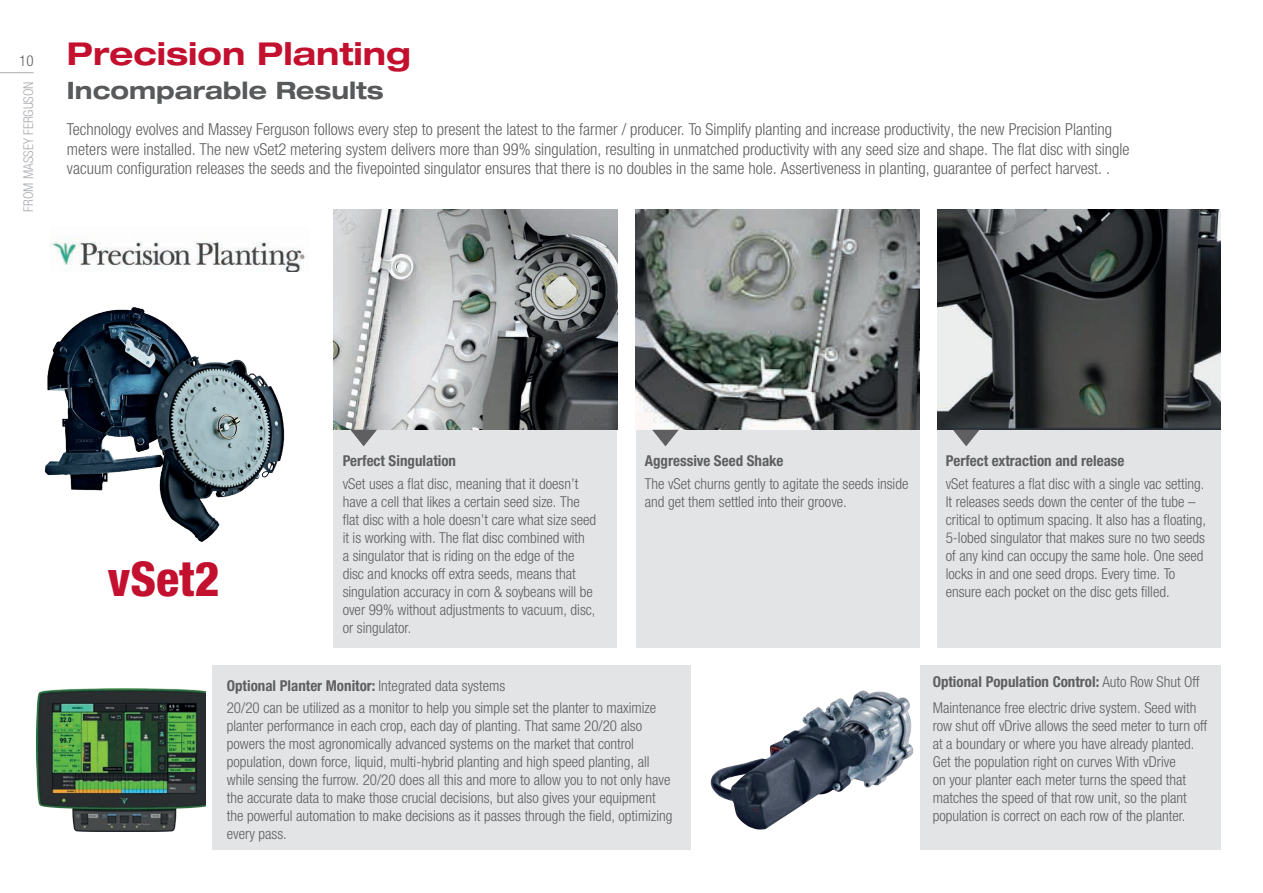
<style>
.page{position:relative;width:1263px;height:893px;background:#fff}
.page>*{position:absolute;margin:0;border:0;box-sizing:border-box;transform-origin:0 0}
.t1{font:800 condensed 48px "Helvetica Neue LTW1 G";color:#c3102f}
.t2{font:700 expanded 31.5px "Helvetica Neue LTW1 G";color:#c3102f}
.t3{font:700 expanded 24px "Helvetica Neue LTW1 G";color:#57595a}
.t4{font:300 condensed 16.5px/19.5px "Helvetica Neue LTW1 G";color:#5f5f62}
.t5{font:300 condensed 15px/18px "Helvetica Neue LTW1 G";color:#5f5f62}
.t6{font:700 condensed 15px "Helvetica Neue LTW1 G";color:#5f5f62}
.t7{font:300 condensed 13.5px "Helvetica Neue LTW1 G";color:#abacb0}
.s1{font-weight:300;font-stretch:condensed;font-size:15px;color:#5f5f62}
.s2{font-weight:300}
</style>
<div class="page">
<hr style="left:0;top:72px;width:34px;height:1px;background:#abacb0">
<div style="left:920px;top:665px;width:300px;height:185px;background:#e3e4e6"></div>
<div style="left:212px;top:665px;width:478px;height:185px;background:#e3e4e6"></div>
<img style="left:636px;top:209px;width:283px;height:221px">
<img style="left:334px;top:209px;width:283px;height:221px">
<img style="left:937px;top:209px;width:283px;height:221px">
<div style="left:937px;top:430px;width:283px;height:217px;background:#e3e4e6"></div>
<div style="left:636px;top:430px;width:283px;height:217px;background:#e3e4e6"></div>
<div style="left:334px;top:430px;width:283px;height:217px;background:#e3e4e6"></div>
<svg style="left:953px;top:430px;width:26px;height:16px"></svg>
<svg style="left:652px;top:430px;width:27px;height:16px"></svg>
<img style="left:710px;top:690px;width:204px;height:140px">
<img style="left:36px;top:688px;width:170px;height:143px">
<svg style="left:350px;top:430px;width:27px;height:16px"></svg>
<img style="left:44px;top:307px;width:241px;height:235px">
<img style="left:51px;top:237px;width:254px;height:34px">
<h2 class="t2" style="left:19px;top:33px;width:393px"><span class="s1">10</span> Precision Planting</h2>
<p class="t7" style="left:20px;top:212px;width:132px;rotate:-90deg">FROM MASSEY FERGUSON</p>
<h3 class="t3" style="left:67px;top:74px;width:318px">Incomparable Results</h3>
<p class="t4" style="left:67px;top:120px;width:1064px">Technology evolves and Massey Ferguson follows every step to present the latest to the farmer / producer. To Simplify planting and increase productivity, the new Precision Planting meters were installed. The new vSet2 metering system delivers more than 99% singulation, resulting in unmatched productivity with any seed size and shape. The flat disc with single vacuum configuration releases the seeds and the fivepointed singulator ensures that there is no doubles in the same hole. Assertiveness in planting, guarantee of perfect harvest. .</p>
<h1 class="t1" style="left:107px;top:549px;width:114px">vSet2</h1>
<p class="t6" style="left:343px;top:452px;width:115px">Perfect Singulation</p>
<p class="t6" style="left:645px;top:452px;width:140px">Aggressive Seed Shake</p>
<p class="t6" style="left:946px;top:452px;width:180px">Perfect extraction and release</p>
<p class="t5" style="left:343px;top:475px;width:255px">vSet uses a flat disc, meaning that it doesn’t have a cell that likes a certain seed size. The flat disc with a hole doesn’t care what size seed it is working with. The flat disc combined with<br>a singulator that is riding on the edge of the disc and knocks off extra seeds, means that singulation accuracy in corn &amp; soybeans will be over 99% without adjustments to vacuum, disc, or singulator.</p>
<p class="t5" style="left:946px;top:475px;width:262px">vSet features a flat disc with a single vac setting.<br>It releases seeds down the center of the tube – critical to optimum spacing. It also has a floating, 5-lobed singulator that makes sure no two seeds of any kind can occupy the same hole. One seed locks in and one seed drops. Every time. To ensure each pocket on the disc gets filled.</p>
<p class="t5" style="left:645px;top:475px;width:265px">The vSet churns gently to agitate the seeds inside and get them settled into their groove.</p>
<p class="t6" style="left:227px;top:676px;width:280px">Optional Planter Monitor: <span class="s2">Integrated data systems</span></p>
<p class="t5" style="left:227px;top:699px;width:447px">20/20 can be utilized as a monitor to help you simple set the planter to maximize planter performance in each crop, each day of planting. That same 20/20 also powers the most agronomically advanced systems on the market that control population, down force, liquid, multi-hybrid planting and high speed planting, all while sensing the furrow. 20/20 does all this and more to allow you to not only have the accurate data to make those crucial decisions, but also gives your equipment the powerful automation to make decisions as it passes through the field, optimizing every pass.</p>
<p class="t6" style="left:933px;top:672px;width:268px">Optional Population Control: <span class="s2">Auto Row Shut Off</span></p>
<p class="t5" style="left:933px;top:699px;width:276px">Maintenance free electric drive system. Seed with row shut off vDrive allows the seed meter to turn off at a boundary or where you have already planted.<br>Get the population right on curves With vDrive<br>on your planter each meter turns the speed that matches the speed of that row unit, so the plant population is correct on each row of the planter.</p>
</div>
